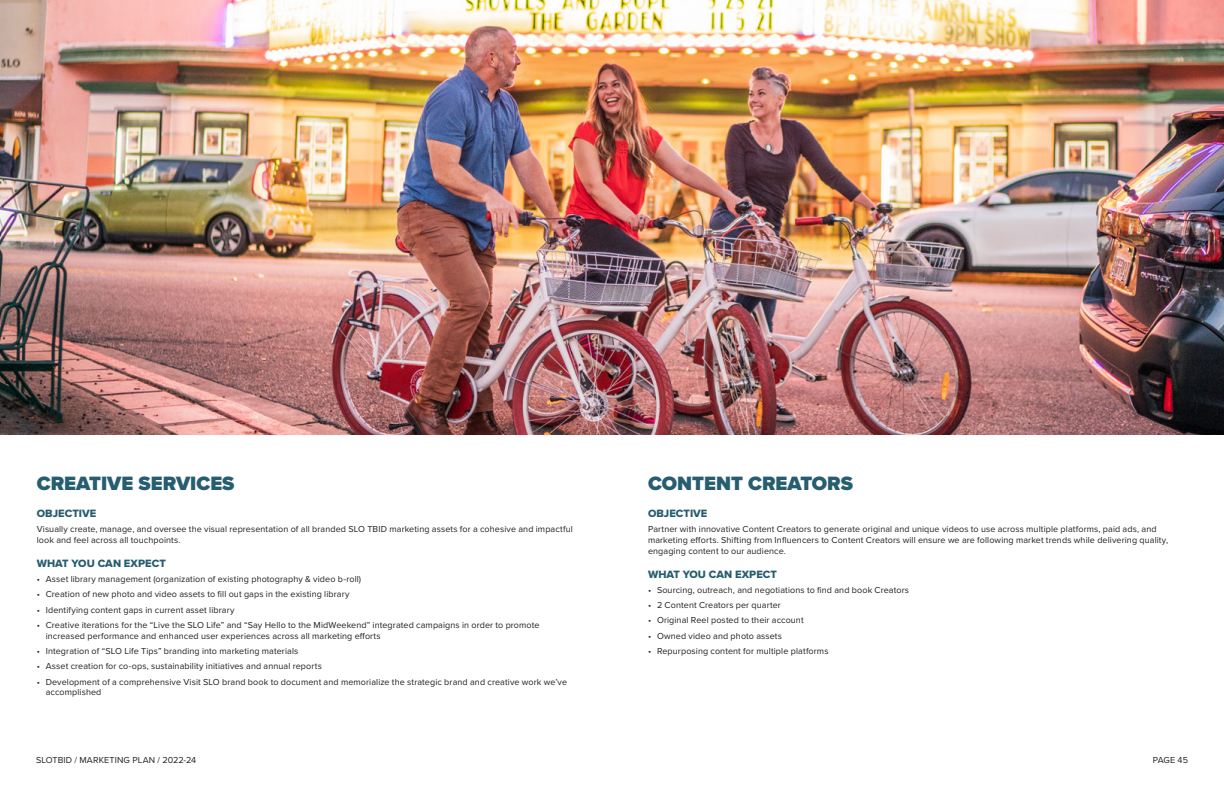
<style>
.page{position:relative;width:1224px;height:792px;background:#fff}
.page>*{position:absolute;margin:0;border:0;box-sizing:border-box;transform-origin:0 0}
.t1{font:900 20px "Proxima Nova";color:#265d6f}
.Body{font:11px "Proxima Nova Extrabld";letter-spacing:.005em;color:#265d6f}
.Body-2{font:9px/10.8px "Proxima Nova";letter-spacing:.01em;color:#231f20}
</style>
<div class="page">
<img style="left:0;top:0;width:1224px;height:434px">
<p class="t1" style="left:37px;top:468px;width:199px">CREATIVE SERVICES</p>
<p class="Body" style="left:37px;top:505px;width:61px">OBJECTIVE</p>
<p class="Body-2" style="left:37px;top:523px;width:538px">Visually create, manage, and oversee the visual representation of all branded SLO TBID marketing assets for a cohesive and impactful look and feel across all touchpoints.</p>
<p class="Body" style="left:37px;top:555px;width:131px">WHAT YOU CAN EXPECT</p>
<p class="Body-2" style="left:37px;top:573px;width:326px">• Asset library management (organization of existing photography &amp; video b-roll)</p>
<p class="Body-2" style="left:37px;top:589px;width:314px">• Creation of new photo and video assets to fill out gaps in the existing library</p>
<p class="Body-2" style="left:37px;top:604px;width:199px">• Identifying content gaps in current asset library</p>
<p class="Body-2" style="left:46px;top:619px;width:495px;text-indent:-9px">• Creative iterations for the “Live the SLO Life” and “Say Hello to the MidWeekend” integrated campaigns in order to promote increased performance and enhanced user experiences across all marketing efforts</p>
<p class="Body-2" style="left:37px;top:645px;width:263px">• Integration of “SLO Life Tips” branding into marketing materials</p>
<p class="Body-2" style="left:37px;top:661px;width:287px">• Asset creation for co-ops, sustainability initiatives and annual reports</p>
<p class="Body-2" style="left:46px;top:676px;width:523px;text-indent:-9px">• Development of a comprehensive Visit SLO brand book to document and memorialize the strategic brand and creative work we’ve accomplished</p>
<p class="t1" style="left:648px;top:468px;width:207px">CONTENT CREATORS</p>
<p class="Body" style="left:648px;top:505px;width:61px">OBJECTIVE</p>
<p class="Body-2" style="left:648px;top:523px;width:522px">Partner with innovative Content Creators to generate original and unique videos to use across multiple platforms, paid ads, and marketing efforts. Shifting from Influencers to Content Creators will ensure we are following market trends while delivering quality, engaging content to our audience.</p>
<p class="Body" style="left:648px;top:566px;width:131px">WHAT YOU CAN EXPECT</p>
<p class="Body-2" style="left:648px;top:584px;width:263px">• Sourcing, outreach, and negotiations to find and book Creators</p>
<p class="Body-2" style="left:648px;top:599px;width:134px">• 2 Content Creators per quarter</p>
<p class="Body-2" style="left:648px;top:615px;width:157px">• Original Reel posted to their account</p>
<p class="Body-2" style="left:648px;top:630px;width:136px">• Owned video and photo assets</p>
<p class="Body-2" style="left:648px;top:645px;width:182px">• Repurposing content for multiple platforms</p>
<p class="Body-2" style="left:36px;top:754px;width:162px">SLOTBID / MARKETING PLAN / 2022-24</p>
<p class="Body-2" style="left:1153px;top:754px;width:37px">PAGE 45</p>
</div>
